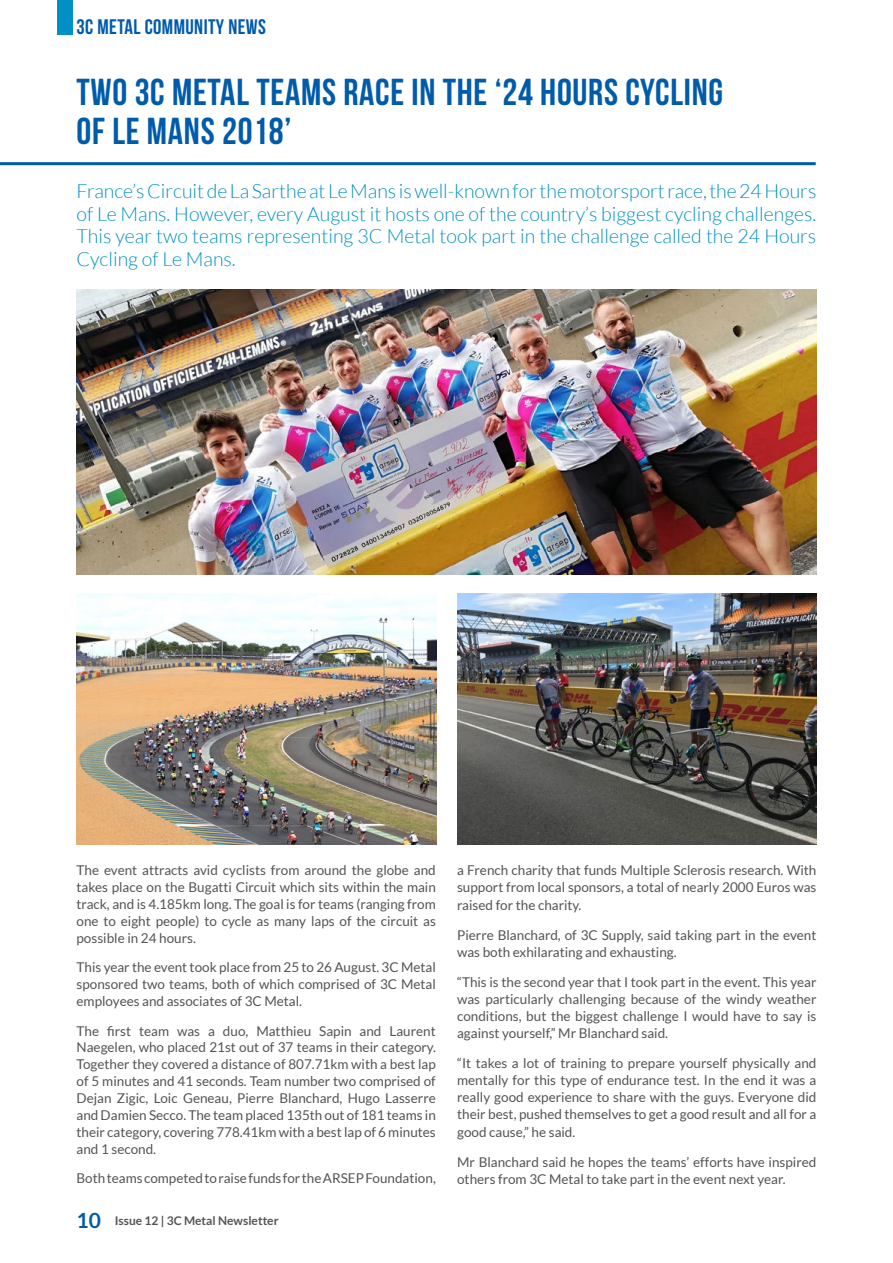
<style>
.page{position:relative;width:893px;height:1263px;background:#fff}
.page>*{position:absolute;margin:0;border:0;box-sizing:border-box;transform-origin:0 0}
.t1{font:37.5px/39px "Bebas Neue";letter-spacing:.02em;color:#005baa}
.t2{font:21px "Bebas Neue";letter-spacing:.02em;color:#005baa}
.t3{font:300 19.5px/22.5px "Lato";color:#0090c6;text-align:justify}
.t4{font:13.5px/16.8px "Lato";color:#545456;text-align:justify}
.t5{font:700 12px "Lato";color:#545456}
.s1{font-size:21px;color:#005baa}
</style>
<div class="page">
<div style="left:57px;top:0;width:15px;height:34px;background:#0090c6"></div>
<hr style="left:0;top:162px;width:816px;height:3px;background:#005baa">
<img style="left:77px;top:289px;width:739px;height:285px">
<img style="left:77px;top:593px;width:359px;height:251px">
<img style="left:457px;top:593px;width:359px;height:251px">
<h2 class="t2" style="left:77px;top:16px;width:191px">3C METAL COMMUNITY NEWS</h2>
<h1 class="t1" style="left:77px;top:72px;width:648px">TWO 3C METAL TEAMS RACE IN THE ‘24 HOURS CYCLING<br>OF LE MANS 2018’</h1>
<p class="t3" style="left:77px;top:180px;width:741px">France’s Circuit de La Sarthe at Le Mans is well-known for the motorsport race, the 24 Hours of Le Mans. However, every August it hosts one of the country’s biggest cycling challenges.<br>This year two teams representing 3C Metal took part in the challenge called the 24 Hours Cycling of Le Mans.</p>
<p class="t4" style="left:77px;top:862px;width:361px">The event attracts avid cyclists from around the globe and takes place on the Bugatti Circuit which sits within the main track, and is 4.185km long. The goal is for teams (ranging from one to eight people) to cycle as many laps of the circuit as possible in 24 hours.</p>
<p class="t4" style="left:77px;top:959px;width:361px">This year the event took place from 25 to 26 August. 3C Metal sponsored two teams, both of which comprised of 3C Metal employees and associates of 3C Metal.</p>
<p class="t4" style="left:77px;top:1022px;width:361px">The first team was a duo, Matthieu Sapin and Laurent Naegelen, who placed 21st out of 37 teams in their category.<br>Together they covered a distance of 807.71km with a best lap of 5 minutes and 41 seconds. Team number two comprised of Dejan Zigic, Loic Geneau, Pierre Blanchard, Hugo Lasserre and Damien Secco. The team placed 135th out of 181 teams in their category, covering 778.41km with a best lap of 6 minutes and 1 second.</p>
<p class="t4" style="left:77px;top:1170px;width:361px">Both teams competed to raise funds for the ARSEP Foundation,</p>
<p class="t5" style="left:77px;top:1214px;width:204px"><span class="s1">10</span> Issue 12 | 3C Metal Newsletter</p>
<p class="t4" style="left:457px;top:862px;width:361px">a French charity that funds Multiple Sclerosis research. With support from local sponsors, a total of nearly 2000 Euros was raised for the charity.</p>
<p class="t4" style="left:457px;top:926px;width:361px">Pierre Blanchard, of 3C Supply, said taking part in the event was both exhilarating and exhausting.</p>
<p class="t4" style="left:457px;top:973px;width:361px">“This is the second year that I took part in the event. This year was particularly challenging because of the windy weather conditions, but the biggest challenge I would have to say is against yourself,” Mr Blanchard said.</p>
<p class="t4" style="left:457px;top:1054px;width:361px">“It takes a lot of training to prepare yourself physically and mentally for this type of endurance test. In the end it was a really good experience to share with the guys. Everyone did their best, pushed themselves to get a good result and all for a good cause,” he said.</p>
<p class="t4" style="left:457px;top:1153px;width:361px">Mr Blanchard said he hopes the teams’ efforts have inspired others from 3C Metal to take part in the event next year.</p>
</div>
